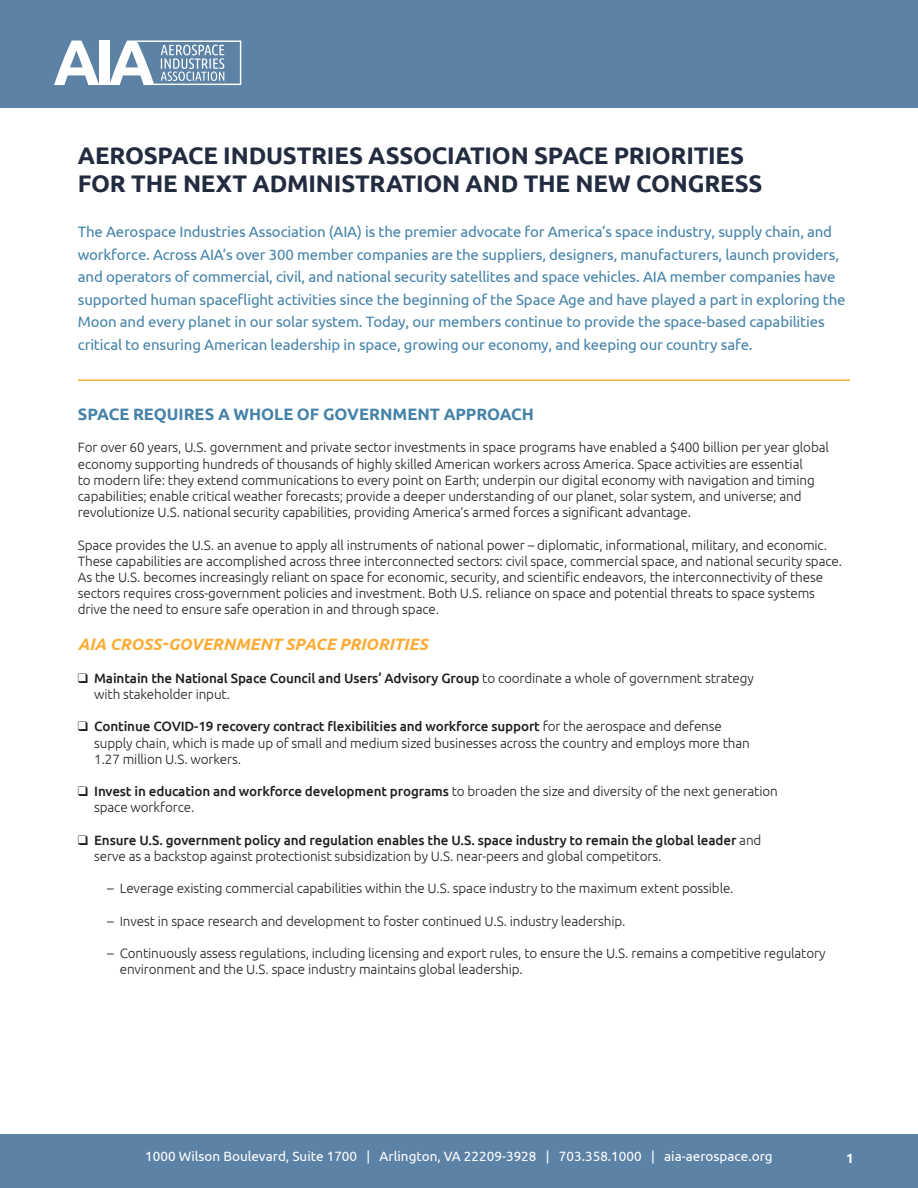
<style>
.page{position:relative;width:918px;height:1188px;background:#fff}
.page>*{position:absolute;margin:0;border:0;box-sizing:border-box;transform-origin:0 0}
.t1{font:700 24px/28.8px "Ubuntu";letter-spacing:-.01em;color:#232b40}
.t2{font:700 16.5px "Ubuntu";letter-spacing:-.005em;color:#4583a9}
.t3{font:italic 700 16.5px "Ubuntu";letter-spacing:-.005em;color:#fbac36}
.t4{font:15px/22.5px "Ubuntu";letter-spacing:-.01em;color:#4583a9}
.t5{font:300 13.5px/16.2px "Ubuntu";letter-spacing:-.01em;color:#231f20}
.t6{font:500 13.5px/16.2px "Ubuntu";letter-spacing:-.01em;color:#231f20}
.t7{font:13.5px "Ubuntu";color:#fff}
.t8{font:700 13.5px "Ubuntu";color:#fff}
.s1{font-weight:500}
.s2{font-weight:300}
</style>
<div class="page">
<div style="left:0;top:0;width:918px;height:108px;background:#5c82a5"></div>
<div style="left:99px;top:41px;width:10px;height:44px;background:#fff"></div>
<svg style="left:54px;top:41px;width:45px;height:44px"></svg>
<svg style="left:109px;top:40px;width:132px;height:45px"></svg>
<div style="left:0;top:1134px;width:918px;height:54px;background:#5c82a5"></div>
<hr style="left:78px;top:380px;width:772px;height:1px;background:#fbac36">
<p class="t1" style="left:78px;top:140px;width:686px">AEROSPACE INDUSTRIES ASSOCIATION SPACE PRIORITIES<br>FOR THE NEXT ADMINISTRATION AND THE NEW CONGRESS</p>
<p class="t4" style="left:78px;top:220px;width:769px">The Aerospace Industries Association (AIA) is the premier advocate for America’s space industry, supply chain, and workforce. Across AIA’s over 300 member companies are the suppliers, designers, manufacturers, launch providers, and operators of commercial, civil, and national security satellites and space vehicles. AIA member companies have supported human spaceflight activities since the beginning of the Space Age and have played a part in exploring the Moon and every planet in our solar system. Today, our members continue to provide the space-based capabilities critical to ensuring American leadership in space, growing our economy, and keeping our country safe.</p>
<p class="t2" style="left:78px;top:404px;width:458px">SPACE REQUIRES A WHOLE OF GOVERNMENT APPROACH</p>
<p class="t5" style="left:78px;top:439px;width:753px">For over 60 years, U.S. government and private sector investments in space programs have enabled a $400 billion per year global economy supporting hundreds of thousands of highly skilled American workers across America. Space activities are essential<br>to modern life: they extend communications to every point on Earth; underpin our digital economy with navigation and timing capabilities; enable critical weather forecasts; provide a deeper understanding of our planet, solar system, and universe; and revolutionize U.S. national security capabilities, providing America’s armed forces a significant advantage.</p>
<p class="t5" style="left:78px;top:536px;width:766px">Space provides the U.S. an avenue to apply all instruments of national power – diplomatic, informational, military, and economic.<br>These capabilities are accomplished across three interconnected sectors: civil space, commercial space, and national security space.<br>As the U.S. becomes increasingly reliant on space for economic, security, and scientific endeavors, the interconnectivity of these sectors requires cross-government policies and investment. Both U.S. reliance on space and potential threats to space systems drive the need to ensure safe operation in and through space.</p>
<p class="t3" style="left:78px;top:634px;width:352px">AIA CROSS-GOVERNMENT SPACE PRIORITIES</p>
<p class="t5" style="left:94px;top:670px;width:661px;text-indent:-16px">❑ <span class="s1">Maintain the National Space Council and Users’ Advisory Group</span> to coordinate a whole of government strategy with stakeholder input.</p>
<p class="t5" style="left:94px;top:718px;width:657px;text-indent:-16px">❑ <span class="s1">Continue COVID-19 recovery contract flexibilities and workforce support</span> for the aerospace and defense supply chain, which is made up of small and medium sized businesses across the country and employs more than<br>1.27 million U.S. workers.</p>
<p class="t5" style="left:94px;top:783px;width:685px;text-indent:-16px">❑ <span class="s1">Invest in education and workforce development programs</span> to broaden the size and diversity of the next generation space workforce.</p>
<p class="t6" style="left:94px;top:831px;width:669px;text-indent:-16px">❑ Ensure U.S. government policy and regulation enables the U.S. space industry to remain the global leader <span class="s2">and serve as a backstop against protectionist subsidization by U.S. near-peers and global competitors.</span></p>
<p class="t5" style="left:107px;top:880px;width:628px">– Leverage existing commercial capabilities within the U.S. space industry to the maximum extent possible.</p>
<p class="t5" style="left:107px;top:913px;width:520px">– Invest in space research and development to foster continued U.S. industry leadership.</p>
<p class="t5" style="left:120px;top:945px;width:707px;text-indent:-12px">– Continuously assess regulations, including licensing and export rules, to ensure the U.S. remains a competitive regulatory environment and the U.S. space industry maintains global leadership.</p>
<p class="t7" style="left:145px;top:1148px;width:629px">1000 Wilson Boulevard, Suite 1700 | Arlington, VA 22209-3928 | 703.358.1000 | aia-aerospace.org</p>
<p class="t8" style="left:846px;top:1150px;width:9px">1</p>
</div>
